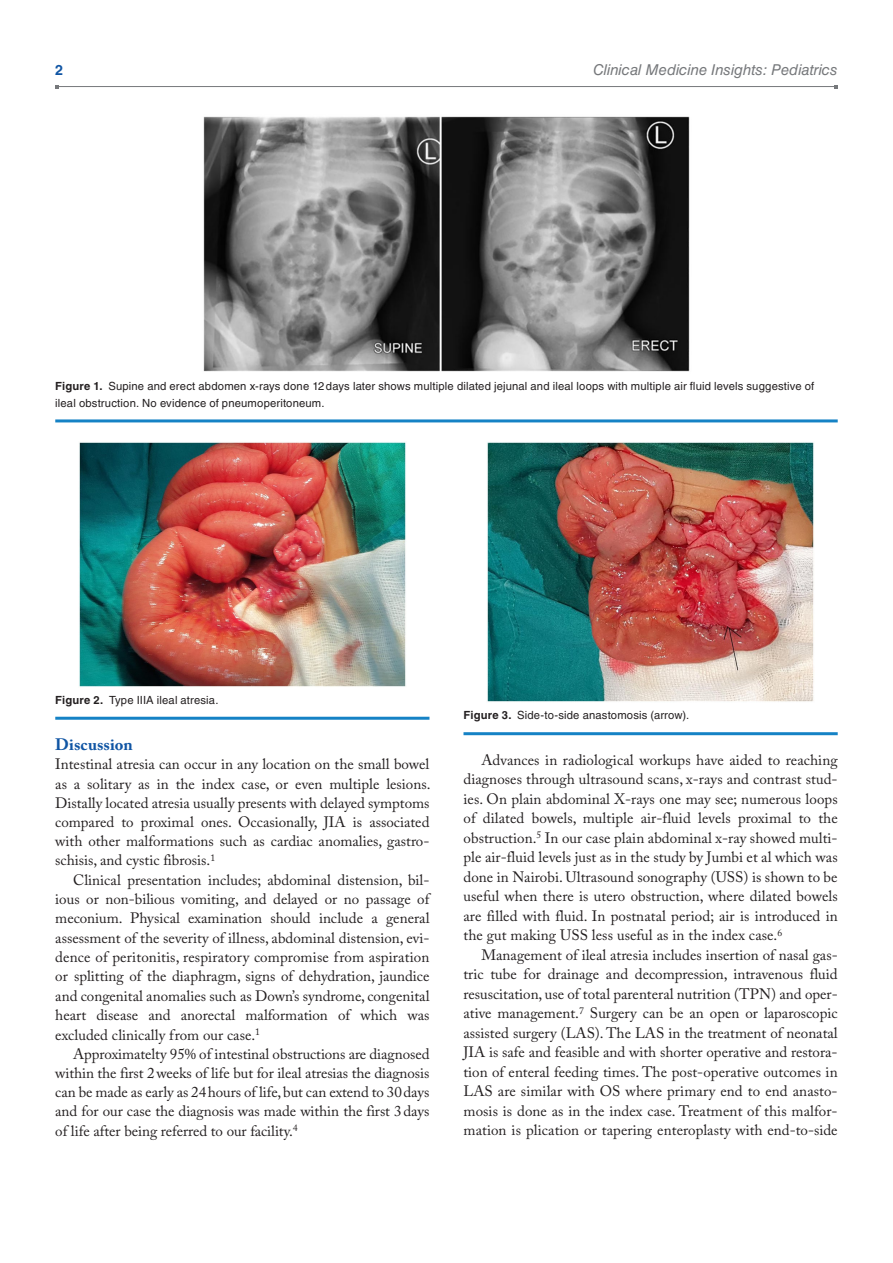
<style>
.page{position:relative;width:893px;height:1263px;background:#fff}
.page>*{position:absolute;margin:0;border:0;box-sizing:border-box;transform-origin:0 0}
.t1{font:700 16.5px "Adobe Caslon Pro";letter-spacing:.005em;color:#1055a4}
.t2{font:15px/19.5px "Adobe Caslon Pro";color:#231f20;text-align:justify}
.t3{font:italic 15px "Helvetica LT Std";letter-spacing:-.005em;color:#76787b}
.t4{font:700 14.25px "Helvetica LT Std";color:#1055a4}
.t5{font:11.25px/16.5px "Helvetica LT Std";letter-spacing:.015em;color:#231f20}
.s1{font-weight:700}
</style>
<div class="page">
<hr style="left:57px;top:86px;width:779px;height:1px;background:#76787b">
<hr style="left:55px;top:419px;width:783px;height:3px;background:#1582c5">
<img style="left:203px;top:116px;width:487px;height:256px">
<hr style="left:55px;top:717px;width:374px;height:3px;background:#1582c5">
<img style="left:79px;top:442px;width:327px;height:245px">
<hr style="left:463px;top:732px;width:375px;height:3px;background:#1582c5">
<img style="left:487px;top:442px;width:327px;height:260px">
<p class="t4" style="left:55px;top:61px;width:9px">2</p>
<p class="t3" style="left:593px;top:61px;width:246px">Clinical Medicine Insights: Pediatrics</p>
<p class="t5" style="left:55px;top:378px;width:760px"><span class="s1">Figure 1.</span> Supine and erect abdomen x-rays done 12days later shows multiple dilated jejunal and ileal loops with multiple air fluid levels suggestive of ileal obstruction. No evidence of pneumoperitoneum.</p>
<p class="t5" style="left:55px;top:692px;width:165px"><span class="s1">Figure 2.</span> Type IIIA ileal atresia.</p>
<p class="t1" style="left:55px;top:735px;width:79px">Discussion</p>
<p class="t2" style="left:55px;top:754px;width:377px">Intestinal atresia can occur in any location on the small bowel as a solitary as in the index case, or even multiple lesions.<br>Distally located atresia usually presents with delayed symptoms compared to proximal ones. Occasionally, JIA is associated with other malformations such as cardiac anomalies, gastro&shy;schisis, and cystic fibrosis.<sup>1</sup></p>
<p class="t2" style="left:55px;top:870px;width:376px;text-indent:18px">Clinical presentation includes; abdominal distension, bil&shy;ious or non-bilious vomiting, and delayed or no passage of meconium. Physical examination should include a general assessment of the severity of illness, abdominal distension, evi&shy;dence of peritonitis, respiratory compromise from aspiration or splitting of the diaphragm, signs of dehydration, jaundice and congenital anomalies such as Down’s syndrome, congenital heart disease and anorectal malformation of which was excluded clinically from our case.<sup>1</sup></p>
<p class="t2" style="left:55px;top:1044px;width:376px;text-indent:18px">Approximatelty 95% of intestinal obstructions are diagnosed within the first 2weeks of life but for ileal atresias the diagnosis can be made as early as 24hours of life, but can extend to 30days and for our case the diagnosis was made within the first 3days of life after being referred to our facility.<sup>4</sup></p>
<p class="t5" style="left:463px;top:707px;width:227px"><span class="s1">Figure 3.</span> Side-to-side anastomosis (arrow).</p>
<p class="t2" style="left:463px;top:749px;width:376px;text-indent:18px">Advances in radiological workups have aided to reaching diagnoses through ultrasound scans, x-rays and contrast stud&shy;ies. On plain abdominal X-rays one may see; numerous loops of dilated bowels, multiple air-fluid levels proximal to the obstruction.<sup>5</sup> In our case plain abdominal x-ray showed multi&shy;ple air-fluid levels just as in the study by Jumbi et al which was done in Nairobi. Ultrasound sonography (USS) is shown to be useful when there is utero obstruction, where dilated bowels are filled with fluid. In postnatal period; air is introduced in the gut making USS less useful as in the index case.<sup>6</sup></p>
<p class="t2" style="left:463px;top:944px;width:376px;text-indent:18px">Management of ileal atresia includes insertion of nasal gas&shy;tric tube for drainage and decompression, intravenous fluid resuscitation, use of total parenteral nutrition (TPN) and oper&shy;ative management.<sup>7</sup> Surgery can be an open or laparoscopic assisted surgery (LAS). The LAS in the treatment of neonatal JIA is safe and feasible and with shorter operative and restora&shy;tion of enteral feeding times. The post-operative outcomes in LAS are similar with OS where primary end to end anasto&shy;mosis is done as in the index case. Treatment of this malfor&shy;mation is plication or tapering enteroplasty with end-to-side</p>
</div>
